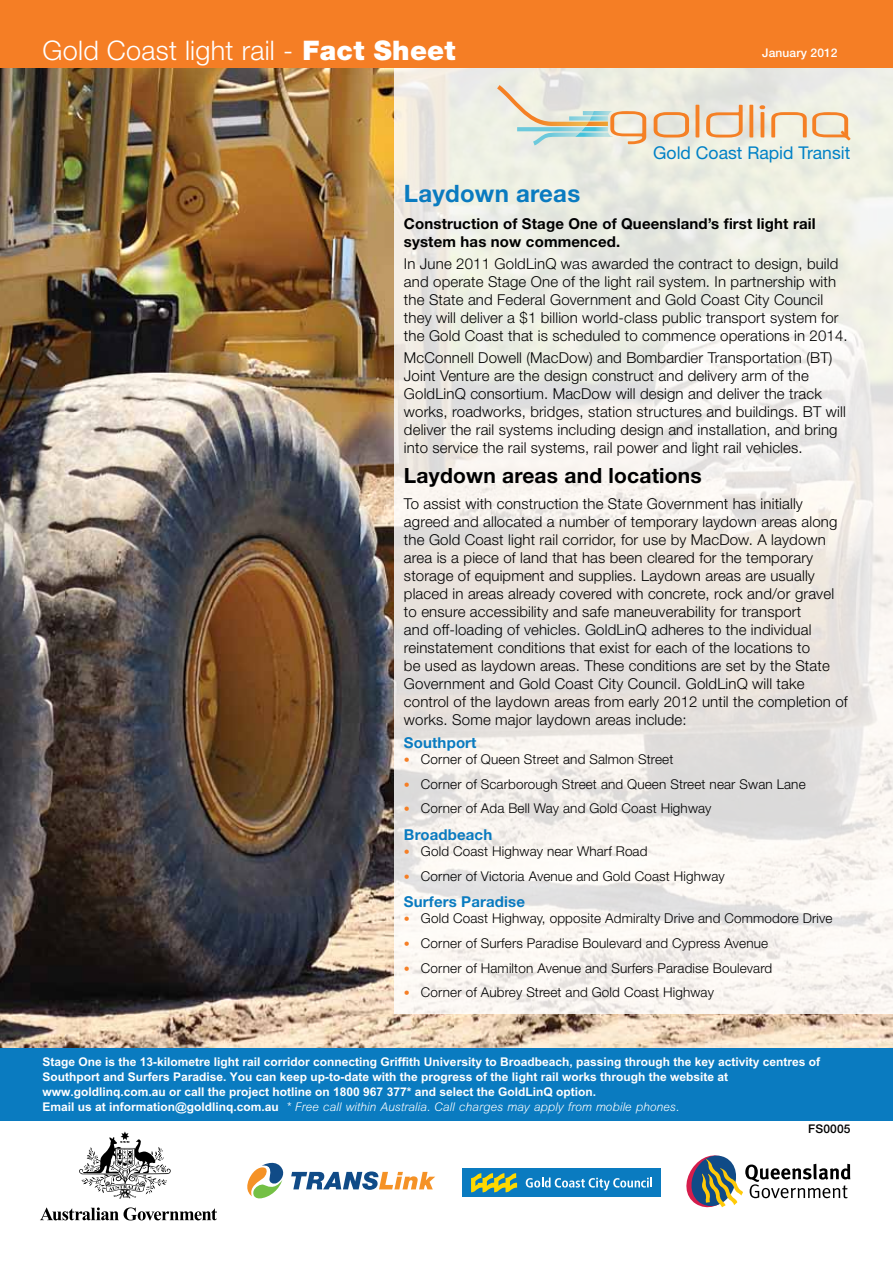
<style>
.page{position:relative;width:893px;height:1263px;background:#fff}
.page>*{position:absolute;margin:0;border:0;box-sizing:border-box;transform-origin:0 0}
.t1{font:300 27px "Helvetica Neue";letter-spacing:.01em;color:#fff}
.t2{font:700 24px "Helvetica Neue";letter-spacing:.01em;color:#0a7bc0}
.t3{font:700 21px "Helvetica Neue";letter-spacing:.01em;color:#000}
.t4{font:17.55px "Helvetica Neue";color:#0081c6}
.t5{font:300 15px/18px "Helvetica Neue";letter-spacing:.01em;color:#000}
.t6{font:700 15px/18px "Helvetica Neue";letter-spacing:.01em;color:#000}
.t7{font:700 15px "Helvetica Neue";letter-spacing:.01em;color:#0a7bc0}
.t8{font:300 13.5px "Helvetica Neue";letter-spacing:.01em;color:#000}
.t9{font:700 12px/15px "M Arial";color:#fff}
.t10{font:500 12px "Helvetica Neue";letter-spacing:.01em;color:#fff}
.t11{font:500 12px "Helvetica Neue";letter-spacing:.01em;color:#000}
.s1{font-weight:900}
.s2{font-weight:800;font-size:12px;color:#f57e25}
.s3{font-weight:300;font-style:italic}
</style>
<div class="page">
<div style="left:0;top:0;width:893px;height:70px;background:#f57e25"></div>
<img style="left:0;top:68px;width:893px;height:980px">
<svg style="left:394px;top:68px;width:499px;height:946px"></svg>
<div style="left:0;top:1048px;width:893px;height:73px;background:#0a7bc0"></div>
<svg style="left:497px;top:85px;width:149px;height:60px;background:#dfdecf"></svg>
<svg style="left:654px;top:112px;width:35px;height:25px"></svg>
<svg style="left:695px;top:105px;width:4px;height:32px"></svg>
<svg style="left:706px;top:105px;width:37px;height:32px"></svg>
<svg style="left:749px;top:105px;width:4px;height:32px"></svg>
<svg style="left:760px;top:105px;width:5px;height:32px"></svg>
<svg style="left:771px;top:112px;width:79px;height:28px;background:#efd1af"></svg>
<svg style="left:686px;top:1155px;width:164px;height:53px"></svg>
<svg style="left:247px;top:1162px;width:188px;height:37px"></svg>
<div style="left:462px;top:1169px;width:199px;height:28px;background:#0a7bc0"></div>
<svg style="left:526px;top:1177px;width:126px;height:13px"></svg>
<svg style="left:471px;top:1173px;width:46px;height:19px"></svg>
<svg style="left:79px;top:1131px;width:92px;height:68px"></svg>
<svg style="left:40px;top:1207px;width:177px;height:13px"></svg>
<h1 class="t1" style="left:43px;top:33px;width:414px">Gold Coast light rail - <span class="s1">Fact Sheet</span></h1>
<p class="t10" style="left:762px;top:46px;width:77px">January 2012</p>
<p class="t4" style="left:653px;top:142px;width:199px">Gold Coast Rapid Transit</p>
<h2 class="t2" style="left:404px;top:179px;width:178px">Laydown areas</h2>
<p class="t6" style="left:404px;top:214px;width:413px">Construction of Stage One of Queensland’s first light rail system has now commenced.</p>
<p class="t5" style="left:404px;top:254px;width:445px">In June 2011 GoldLinQ was awarded the contract to design, build and operate Stage One of the light rail system. In partnership with the State and Federal Government and Gold Coast City Council they will deliver a $1 billion world-class public transport system for the Gold Coast that is scheduled to commence operations in 2014.</p>
<p class="t5" style="left:404px;top:349px;width:443px">McConnell Dowell (MacDow) and Bombardier Transportation (BT)<br>Joint Venture are the design construct and delivery arm of the GoldLinQ consortium. MacDow will design and deliver the track works, roadworks, bridges, station structures and buildings. BT will deliver the rail systems including design and installation, and bring into service the rail systems, rail power and light rail vehicles.</p>
<h3 class="t3" style="left:404px;top:462px;width:299px">Laydown areas and locations</h3>
<p class="t5" style="left:404px;top:495px;width:445px">To assist with construction the State Government has initially agreed and allocated a number of temporary laydown areas along the Gold Coast light rail corridor, for use by MacDow. A laydown area is a piece of land that has been cleared for the temporary storage of equipment and supplies. Laydown areas are usually placed in areas already covered with concrete, rock and/or gravel to ensure accessibility and safe maneuverability for transport<br>and off-loading of vehicles. GoldLinQ adheres to the individual reinstatement conditions that exist for each of the locations to<br>be used as laydown areas. These conditions are set by the State Government and Gold Coast City Council. GoldLinQ will take control of the laydown areas from early 2012 until the completion of works. Some major laydown areas include:</p>
<p class="t7" style="left:404px;top:733px;width:74px">Southport</p>
<p class="t8" style="left:404px;top:751px;width:271px"><span class="s2">•</span> Corner of Queen Street and Salmon Street</p>
<p class="t8" style="left:404px;top:775px;width:403px"><span class="s2">•</span> Corner of Scarborough Street and Queen Street near Swan Lane</p>
<p class="t8" style="left:404px;top:800px;width:309px"><span class="s2">•</span> Corner of Ada Bell Way and Gold Coast Highway</p>
<p class="t7" style="left:404px;top:825px;width:90px">Broadbeach</p>
<p class="t8" style="left:404px;top:843px;width:245px"><span class="s2">•</span> Gold Coast Highway near Wharf Road</p>
<p class="t8" style="left:404px;top:867px;width:322px"><span class="s2">•</span> Corner of Victoria Avenue and Gold Coast Highway</p>
<p class="t7" style="left:404px;top:892px;width:123px">Surfers Paradise</p>
<p class="t8" style="left:404px;top:910px;width:430px"><span class="s2">•</span> Gold Coast Highway, opposite Admiralty Drive and Commodore Drive</p>
<p class="t8" style="left:404px;top:935px;width:366px"><span class="s2">•</span> Corner of Surfers Paradise Boulevard and Cypress Avenue</p>
<p class="t8" style="left:404px;top:960px;width:370px"><span class="s2">•</span> Corner of Hamilton Avenue and Surfers Paradise Boulevard</p>
<p class="t8" style="left:404px;top:984px;width:311px"><span class="s2">•</span> Corner of Aubrey Street and Gold Coast Highway</p>
<p class="t9" style="left:43px;top:1055px;width:779px">Stage One is the 13-kilometre light rail corridor connecting Griffith University to Broadbeach, passing through the key activity centres of Southport and Surfers Paradise. You can keep up-to-date with the progress of the light rail works through the website at www.goldlinq.com.au or call the project hotline on 1800 967 377* and select the GoldLinQ option.<br>Email us at information@goldlinq.com.au <span class="s3">* Free call within Australia. Call charges may apply from mobile phones.</span></p>
<p class="t11" style="left:808px;top:1122px;width:44px">FS0005</p>
</div>
